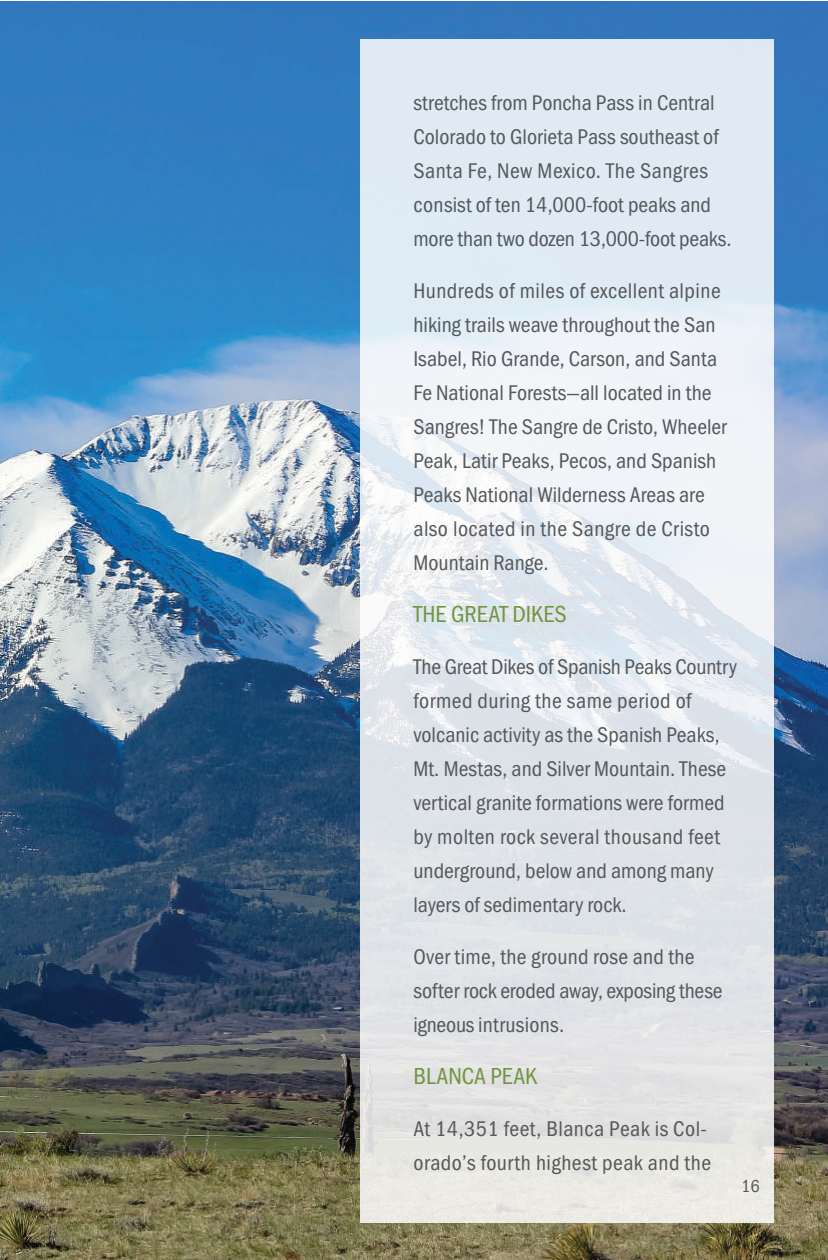
<style>
.page{position:relative;width:828px;height:1260px;background:#fff}
.page>*{position:absolute;margin:0;border:0;box-sizing:border-box;transform-origin:0 0}
.t1{font:24px "Franklin Gothic URW Con Boo";color:#71953d}
.t2{font:22px/34px "Franklin Gothic URW Con Boo";color:#54585a}
.t3{font:22px/34px "Franklin Gothic URW Con Boo";letter-spacing:.02em;color:#54585a}
.t4{font:18px "Franklin Gothic URW Con Boo";color:#54585a}
</style>
<div class="page">
<img style="left:0;top:1px;width:828px;height:1259px">
<svg style="left:360px;top:40px;width:414px;height:1183px"></svg>
<p class="t2" style="left:413px;top:85px;width:320px">stretches from Poncha Pass in Central Colorado to Glorieta Pass southeast of Santa Fe, New Mexico. The Sangres consist of ten 14,000-foot peaks and more than two dozen 13,000-foot peaks.</p>
<p class="t2" style="left:413px;top:273px;width:315px">Hundreds of miles of excellent alpine hiking trails weave throughout the San Isabel, Rio Grande, Carson, and Santa Fe National Forests—all located in the Sangres! The Sangre de Cristo, Wheeler Peak, Latir Peaks, Pecos, and Spanish Peaks National Wilderness Areas are also located in the Sangre de Cristo Mountain Range.</p>
<p class="t1" style="left:413px;top:599px;width:155px">THE GREAT DIKES</p>
<p class="t2" style="left:413px;top:649px;width:325px">The Great Dikes of Spanish Peaks Country formed during the same period of volcanic activity as the Spanish Peaks, Mt. Mestas, and Silver Mountain. These vertical granite formations were formed by molten rock several thousand feet underground, below and among many layers of sedimentary rock.</p>
<p class="t2" style="left:413px;top:939px;width:311px">Over time, the ground rose and the softer rock eroded away, exposing these igneous intrusions.</p>
<p class="t1" style="left:413px;top:1061px;width:125px">BLANCA PEAK</p>
<p class="t3" style="left:413px;top:1111px;width:299px">At 14,351 feet, Blanca Peak is Col&shy;orado’s fourth highest peak and the</p>
<p class="t4" style="left:741px;top:1175px;width:20px">16</p>
</div>
